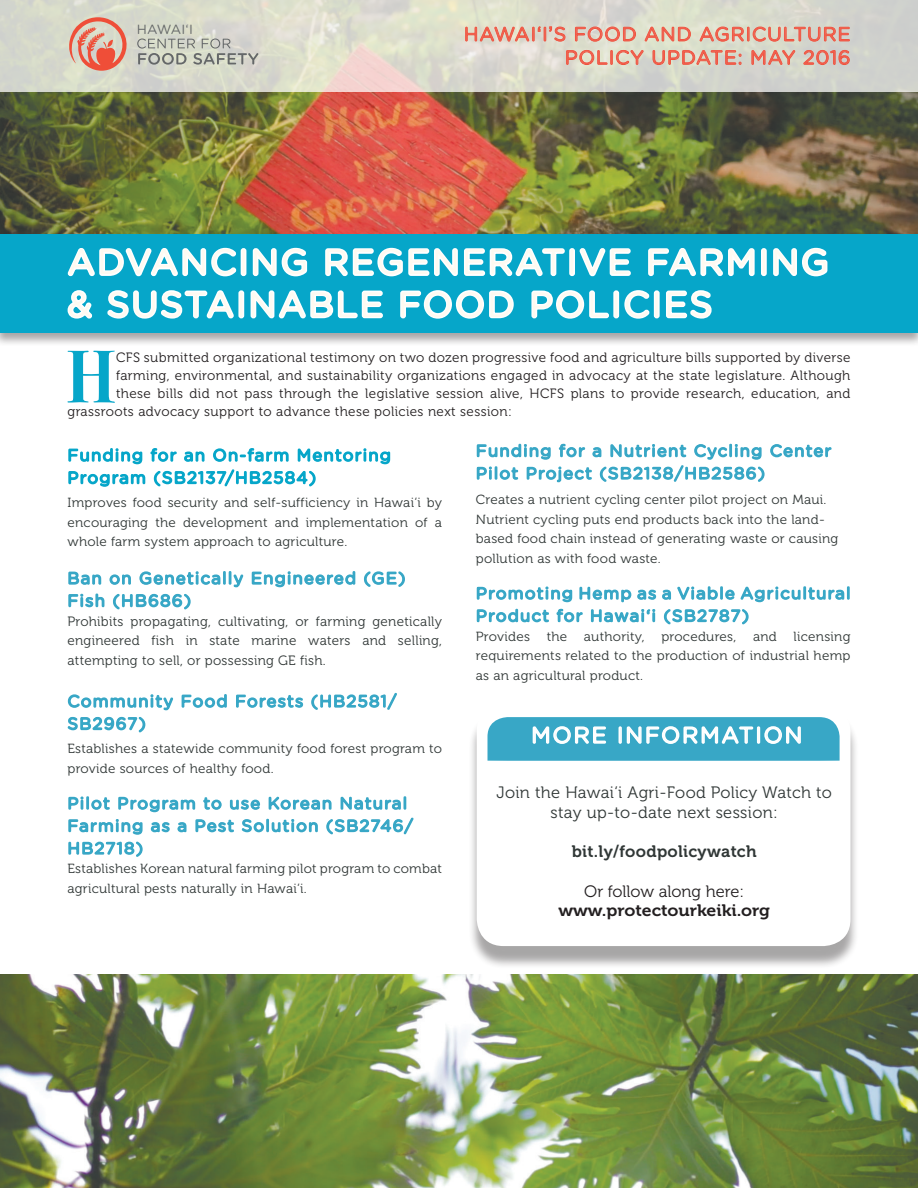
<style>
.page{position:relative;width:918px;height:1188px;background:#fff}
.page>*{position:absolute;margin:0;border:0;box-sizing:border-box;transform-origin:0 0}
.t1{font:700 74.7px "Bodoni Svty Two ITCTT";color:#06a6c9;scale:.88 1}
.t2{font:22.5px "Gotham Rounded";letter-spacing:.08em;color:#fff}
.t3{font:19.5px/23.4px "Gotham Rounded";letter-spacing:.04em;color:#f15c4b;text-align:right}
.t4{font:16.5px/19.5px "Museo 300";letter-spacing:.02em;color:#303736;text-align:center}
.t5{font:16.5px "Museo 700";color:#231f20;scale:1.07 1}
.t6{font:16.5px "Museo 700";letter-spacing:.02em;color:#303736}
.t7{font:16.5px "Museo 300";color:#231f20}
.t8{font:13.5px "Museo 300";letter-spacing:.03em;color:#231f20}
.t9{font:13.5px/19.5px "Museo 300";letter-spacing:.02em;color:#303736;text-align:justify}
.t10{font:13.35px "Gotham Rounded";letter-spacing:-.02em;color:#656869}
.t11{font:13.2px/19.5px "Museo 300";letter-spacing:.02em;color:#303736}
.s1{font-family:"Arial"}
</style>
<div class="page">
<svg style="left:68px;top:448px;width:323px;height:39px"></svg>
<svg style="left:68px;top:571px;width:34px;height:14px"></svg>
<svg style="left:109px;top:574px;width:22px;height:11px"></svg>
<svg style="left:139px;top:571px;width:82px;height:14px"></svg>
<div style="left:223px;top:571px;width:3px;height:14px;border:2px solid #38a7c6"></div>
<svg style="left:229px;top:571px;width:15px;height:17px"></svg>
<svg style="left:251px;top:571px;width:105px;height:17px"></svg>
<svg style="left:364px;top:571px;width:41px;height:16px"></svg>
<svg style="left:68px;top:593px;width:37px;height:15px"></svg>
<svg style="left:113px;top:593px;width:78px;height:17px"></svg>
<svg style="left:181px;top:694px;width:46px;height:14px"></svg>
<svg style="left:236px;top:694px;width:68px;height:14px"></svg>
<svg style="left:311px;top:692px;width:86px;height:18px"></svg>
<svg style="left:67px;top:694px;width:106px;height:39px"></svg>
<svg style="left:68px;top:796px;width:16px;height:14px"></svg>
<div style="left:86px;top:796px;width:3px;height:14px;border:2px solid #38a7c6"></div>
<svg style="left:91px;top:797px;width:19px;height:13px"></svg>
<svg style="left:118px;top:796px;width:78px;height:17px"></svg>
<svg style="left:203px;top:797px;width:19px;height:13px"></svg>
<svg style="left:229px;top:799px;width:32px;height:11px"></svg>
<svg style="left:268px;top:796px;width:64px;height:14px"></svg>
<svg style="left:340px;top:796px;width:66px;height:14px"></svg>
<svg style="left:150px;top:822px;width:20px;height:11px"></svg>
<svg style="left:177px;top:822px;width:10px;height:11px"></svg>
<svg style="left:195px;top:819px;width:39px;height:14px"></svg>
<svg style="left:241px;top:818px;width:77px;height:15px"></svg>
<svg style="left:326px;top:817px;width:88px;height:18px"></svg>
<svg style="left:68px;top:819px;width:75px;height:38px"></svg>
<svg style="left:476px;top:443px;width:356px;height:40px"></svg>
<div style="left:803px;top:586px;width:3px;height:14px;border:2px solid #38a7c6"></div>
<svg style="left:808px;top:587px;width:37px;height:13px"></svg>
<div style="left:847px;top:586px;width:3px;height:14px;border:2px solid #38a7c6"></div>
<svg style="left:476px;top:586px;width:325px;height:39px"></svg>
<div style="left:468px;top:711px;width:391px;height:258px;background:#231f20;opacity:.4"></div>
<div style="left:477px;top:704px;width:373px;height:242px;background:#fff;border-radius:27px"></div>
<svg style="left:488px;top:717px;width:352px;height:44px;background:#53b2cd"></svg>
<img style="left:0;top:974px;width:918px;height:214px">
<img style="left:0;top:92px;width:918px;height:142px">
<div style="left:0;top:234px;width:918px;height:113px;background:#231f20;opacity:.4"></div>
<div style="left:0;top:235px;width:918px;height:98px;background:#06a6c9"></div>
<svg style="left:67px;top:247px;width:170px;height:30px"></svg>
<div style="left:241px;top:248px;width:5px;height:28px;border:3px solid #fff"></div>
<svg style="left:252px;top:247px;width:56px;height:30px"></svg>
<svg style="left:325px;top:247px;width:240px;height:30px"></svg>
<div style="left:569px;top:248px;width:6px;height:28px;border:3px solid #fff"></div>
<svg style="left:579px;top:248px;width:52px;height:29px"></svg>
<svg style="left:648px;top:248px;width:107px;height:29px"></svg>
<div style="left:761px;top:248px;width:6px;height:28px;border:3px solid #fff"></div>
<svg style="left:773px;top:247px;width:55px;height:30px"></svg>
<svg style="left:67px;top:290px;width:26px;height:29px"></svg>
<svg style="left:107px;top:290px;width:127px;height:29px"></svg>
<div style="left:238px;top:290px;width:6px;height:28px;border:3px solid #fff"></div>
<svg style="left:250px;top:290px;width:133px;height:29px"></svg>
<svg style="left:400px;top:290px;width:114px;height:29px"></svg>
<svg style="left:531px;top:290px;width:78px;height:29px"></svg>
<div style="left:613px;top:290px;width:6px;height:28px;border:3px solid #fff"></div>
<svg style="left:624px;top:290px;width:26px;height:29px"></svg>
<div style="left:654px;top:290px;width:6px;height:28px;border:3px solid #fff"></div>
<svg style="left:666px;top:290px;width:46px;height:29px"></svg>
<svg style="left:0;top:0;width:918px;height:92px;background:#d9d9cd"></svg>
<svg style="left:465px;top:26px;width:65px;height:16px"></svg>
<div style="left:532px;top:27px;width:3px;height:14px;border:1px solid #ef4e38"></div>
<svg style="left:537px;top:26px;width:29px;height:16px"></svg>
<svg style="left:575px;top:26px;width:61px;height:16px"></svg>
<svg style="left:644px;top:26px;width:47px;height:16px"></svg>
<svg style="left:699px;top:26px;width:151px;height:16px;background:#deb0a0"></svg>
<svg style="left:566px;top:50px;width:42px;height:15px"></svg>
<div style="left:610px;top:50px;width:3px;height:15px;border:1px solid #ef4e38"></div>
<svg style="left:616px;top:50px;width:28px;height:15px"></svg>
<svg style="left:652px;top:50px;width:89px;height:15px"></svg>
<svg style="left:751px;top:50px;width:45px;height:15px"></svg>
<svg style="left:803px;top:50px;width:47px;height:15px"></svg>
<svg style="left:137px;top:39px;width:121px;height:26px;background:#bdbfb5"></svg>
<svg style="left:69px;top:17px;width:61px;height:54px;background:#dfa594"></svg>
<p class="t10" style="left:137px;top:20px;width:58px">HAWAI‘I</p>
<h3 class="t3" style="left:464px;top:21px;width:388px">HAWAI<span class="s1">ʻ</span>I<span class="s1">’</span>S FOOD AND AGRICULTURE<br>POLICY UPDATE: MAY 2016</h3>
<h1 class="t1" style="left:67px;top:315px;width:56px">H</h1>
<p class="t8" style="left:116px;top:350px;width:736px">CFS submitted organizational testimony on two dozen progressive food and agriculture bills supported by diverse</p>
<p class="t8" style="left:116px;top:368px;width:736px">farming, environmental, and sustainability organizations engaged in advocacy at the state legislature. Although</p>
<p class="t8" style="left:116px;top:386px;width:736px">these bills did not pass through the legislative session alive, HCFS plans to provide research, education, and</p>
<p class="t8" style="left:68px;top:404px;width:446px">grassroots advocacy support to advance these policies next session:</p>
<p class="t11" style="left:68px;top:493px;width:376px;text-align:justify">Improves food security and self-sufficiency in Hawai‘i by encouraging the development and implementation of a whole farm system approach to agriculture.</p>
<p class="t9" style="left:68px;top:612px;width:376px">Prohibits propagating, cultivating, or farming genetically engineered fish in state marine waters and selling, attempting to sell, or possessing GE fish.</p>
<p class="t11" style="left:68px;top:739px;width:376px">Establishes a statewide community food forest program to provide sources of healthy food.</p>
<p class="t11" style="left:68px;top:859px;width:376px">Establishes Korean natural farming pilot program to combat agricultural pests naturally in Hawai‘i.</p>
<p class="t11" style="left:476px;top:490px;width:364px">Creates a nutrient cycling center pilot project on Maui.<br>Nutrient cycling puts end products back into the land&shy;based food chain instead of generating waste or causing pollution as with food waste.</p>
<p class="t11" style="left:476px;top:627px;width:376px;text-align:justify;text-indent:318px">licensing requirements related to the production of industrial hemp as an agricultural product.</p>
<p class="t11" style="left:476px;top:627px;width:56px">Provides</p>
<p class="t11" style="left:547px;top:627px;width:22px">the</p>
<p class="t11" style="left:584px;top:627px;width:62px">authority,</p>
<p class="t11" style="left:661px;top:627px;width:76px">procedures,</p>
<p class="t11" style="left:753px;top:627px;width:25px">and</p>
<h2 class="t2" style="left:531px;top:720px;width:273px">MORE INFORMATION</h2>
<p class="t4" style="left:496px;top:783px;width:337px">Join the Hawai‘i Agri-Food Policy Watch to stay up-to-date next session:</p>
<p class="t6" style="left:572px;top:842px;width:187px">bit.ly/foodpolicywatch</p>
<p class="t7" style="left:584px;top:882px;width:161px">Or follow along here:</p>
<p class="t5" style="left:558px;top:902px;width:199px">www.protectourkeiki.org</p>
</div>
